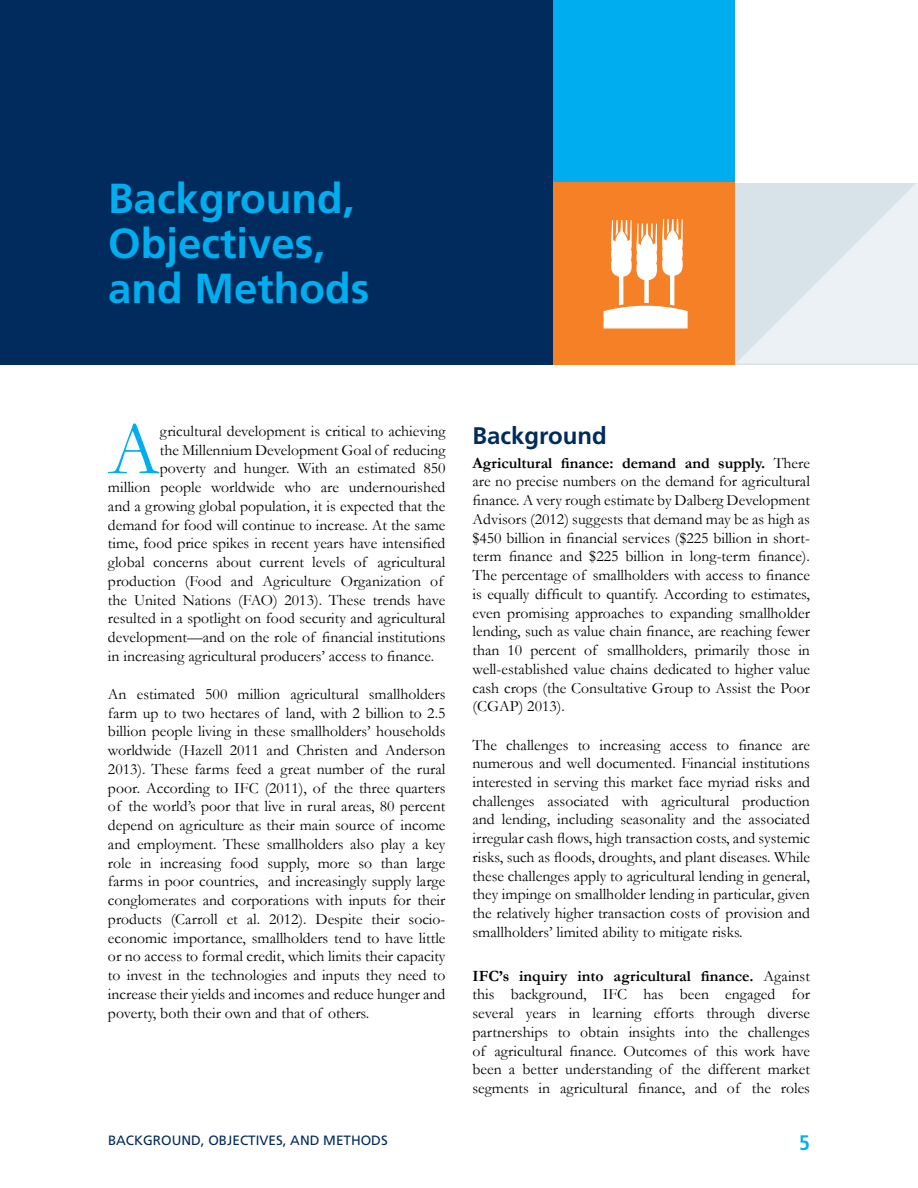
<style>
.page{position:relative;width:918px;height:1188px;background:#fff}
.page>*{position:absolute;margin:0;border:0;box-sizing:border-box;transform-origin:0 0}
.t1{font:75.9px "Garamond";color:#00aeef}
.t2{font:700 42px/45px "Frutiger LT Std";color:#00aeef}
.t3{font:700 24px "Frutiger LT Std";color:#002b5c}
.t4{font:700 condensed 21px "Frutiger LT Std";color:#00aeef}
.t5{font:15.75px/18.8px "Garamond";color:#000;text-align:justify}
.t6{font:13.5px "Frutiger LT Std";color:#002b5c}
.s1{font-weight:700}
</style>
<div class="page">
<div style="left:0;top:0;width:554px;height:364px;background:#002b5c"></div>
<div style="left:554px;top:0;width:182px;height:182px;background:#00aeef"></div>
<div style="left:554px;top:182px;width:182px;height:182px;background:#f58025"></div>
<svg style="left:604px;top:219px;width:84px;height:109px"></svg>
<svg style="left:736px;top:183px;width:182px;height:180px;background:#e1eaee"></svg>
<h2 class="t2" style="left:108px;top:176px;width:263px">Background,<br>Objectives, and Methods</h2>
<h1 class="t1" style="left:109px;top:398px;width:53px">A</h1>
<p class="t5" style="left:160px;top:421px;width:287px">gricultural development is critical to achieving</p>
<p class="t5" style="left:160px;top:440px;width:287px">the Millennium Development Goal of reducing</p>
<p class="t5" style="left:160px;top:459px;width:287px">poverty and hunger. With an estimated 850</p>
<p class="t5" style="left:108px;top:477px;width:339px">million people worldwide who are undernourished</p>
<p class="t5" style="left:108px;top:496px;width:339px">and a growing global population, it is expected that the</p>
<p class="t5" style="left:108px;top:515px;width:339px">demand for food will continue to increase. At the same</p>
<p class="t5" style="left:108px;top:534px;width:339px">time, food price spikes in recent years have intensified</p>
<p class="t5" style="left:108px;top:552px;width:339px">global concerns about current levels of agricultural</p>
<p class="t5" style="left:108px;top:571px;width:337px">production (Food and Agriculture Organization of</p>
<p class="t5" style="left:108px;top:590px;width:339px">the United Nations (FAO) 2013). These trends have</p>
<p class="t5" style="left:108px;top:609px;width:339px">resulted in a spotlight on food security and agricultural</p>
<p class="t5" style="left:108px;top:627px;width:339px">development—and on the role of financial institutions</p>
<p class="t5" style="left:108px;top:646px;width:328px">in increasing agricultural producers’ access to finance.</p>
<p class="t5" style="left:108px;top:684px;width:339px">An estimated 500 million agricultural smallholders farm up to two hectares of land, with 2 billion to 2.5 billion people living in these smallholders’ households worldwide (Hazell 2011 and Christen and Anderson 2013). These farms feed a great number of the rural poor. According to IFC (2011), of the three quarters of the world’s poor that live in rural areas, 80 percent depend on agriculture as their main source of income and employment. These smallholders also play a key role in increasing food supply, more so than large farms in poor countries, and increasingly supply large conglomerates and corporations with inputs for their products (Carroll et al. 2012). Despite their socio&shy;economic importance, smallholders tend to have little or no access to formal credit, which limits their capacity to invest in the technologies and inputs they need to increase their yields and incomes and reduce hunger and poverty, both their own and that of others.</p>
<p class="t6" style="left:108px;top:1132px;width:281px">BACKGROUND, OBJECTIVES, AND M ETHODS</p>
<h3 class="t3" style="left:472px;top:421px;width:136px">Background</h3>
<p class="t5" style="left:472px;top:453px;width:339px"><span class="s1">Agricultural finance: demand and supply.</span> There are no precise numbers on the demand for agricultural finance. A very rough estimate by Dalberg Development Advisors (2012) suggests that demand may be as high as $450 billion in financial services ($225 billion in short&shy;term finance and $225 billion in long-term finance).<br>The percentage of smallholders with access to finance is equally difficult to quantify. According to estimates, even promising approaches to expanding smallholder lending, such as value chain finance, are reaching fewer than 10 percent of smallholders, primarily those in well-established value chains dedicated to higher value cash crops (the Consultative Group to Assist the Poor (CGAP) 2013).</p>
<p class="t5" style="left:472px;top:735px;width:339px">The challenges to increasing access to finance are numerous and well documented. Financial institutions interested in serving this market face myriad risks and challenges associated with agricultural production and lending, including seasonality and the associated irregular cash flows, high transaction costs, and systemic risks, such as floods, droughts, and plant diseases. While these challenges apply to agricultural lending in general, they impinge on smallholder lending in particular, given the relatively higher transaction costs of provision and smallholders’ limited ability to mitigate risks.</p>
<p class="t5" style="left:472px;top:966px;width:339px"><span class="s1">IFC’s inquiry into agricultural finance.</span> Against this background, IFC has been engaged for several years in learning efforts through diverse partnerships to obtain insights into the challenges of agricultural finance. Outcomes of this work have been a better understanding of the different market segments in agricultural finance, and of the roles</p>
<h3 class="t4" style="left:799px;top:1130px;width:12px">5</h3>
</div>
